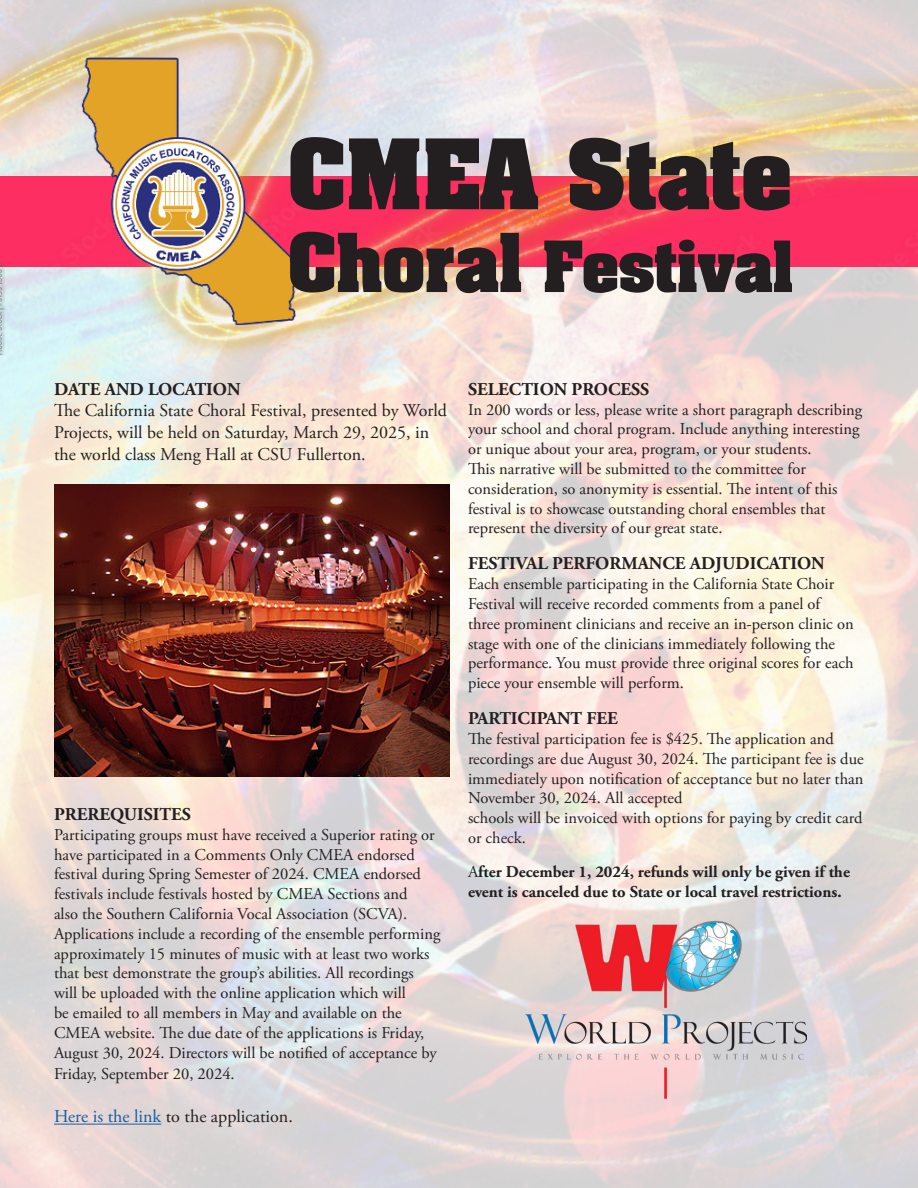
<style>
.page{position:relative;width:918px;height:1188px;background:#fff}
.page>*{position:absolute;margin:0;border:0;box-sizing:border-box;transform-origin:0 0}
.t1{font:700 82.5px "Aardvark";color:#231f20}
.t2{font:700 60px "Aardvark";color:#231f20}
.t3{font:18px/21.6px "Adobe Garamond Pro";color:#231f20}
.t4{font:700 18px "Adobe Garamond Pro";color:#231f20}
.t5{font:16.5px/19.8px "Adobe Garamond Pro";color:#231f20}
.t6{font:700 16.5px/19.8px "Adobe Garamond Pro";color:#231f20}
.s1{font-size:69px}
.s2{color:#175d9e}
.s3{font-weight:400}
</style>
<div class="page">
<img style="left:0;top:362px;width:918px;height:826px">
<img style="left:0;top:0;width:918px;height:362px">
<img style="left:81px;top:48px;width:224px;height:290px">
<hr style="left:54px;top:1124px;width:107px;height:1px;background:#175d9e">
<img style="left:54px;top:485px;width:396px;height:292px">
<img style="left:526px;top:912px;width:280px;height:200px">
<p class="t1" style="left:288px;top:104px;width:505px">CMEA State</p>
<p class="t2" style="left:288px;top:215px;width:506px"><span class="s1">Choral</span> Festival</p>
<p class="t4" style="left:54px;top:379px;width:188px">DATE AND LOCATION</p>
<p class="t3" style="left:54px;top:401px;width:395px">The California State Choral Festival, presented by World<br>Projects, will be held on Saturday, March 29, 2025, in the world class Meng Hall at CSU Fullerton.</p>
<p class="t4" style="left:54px;top:804px;width:138px">PREREQUISITES</p>
<p class="t5" style="left:54px;top:825px;width:382px">Participating groups must have received a Superior rating or</p>
<p class="t5" style="left:54px;top:845px;width:362px">have participated in a Comments Only CMEA endorsed</p>
<p class="t5" style="left:54px;top:865px;width:369px">festival during Spring Semester of 2024. CMEA endorsed</p>
<p class="t5" style="left:54px;top:885px;width:355px">festivals include festivals hosted by CMEA Sections and</p>
<p class="t5" style="left:54px;top:904px;width:355px">also the Southern California Vocal Association (SCVA).</p>
<p class="t5" style="left:54px;top:924px;width:388px">Applications include a recording of the ensemble performing</p>
<p class="t5" style="left:54px;top:944px;width:377px">approximately 15 minutes of music with at least two works</p>
<p class="t5" style="left:54px;top:964px;width:361px">that best demonstrate the group’s abilities. All recordings</p>
<p class="t5" style="left:54px;top:984px;width:353px">will be uploaded with the online application which will</p>
<p class="t5" style="left:54px;top:1003px;width:349px">be emailed to all members in May and available on the</p>
<p class="t5" style="left:54px;top:1023px;width:384px">CMEA website. The due date of the applications is Friday,<br>August 30, 2024. Directors will be notified of acceptance by</p>
<p class="t5" style="left:54px;top:1065px;width:182px">Friday, September 20, 2024.</p>
<p class="t3" style="left:54px;top:1106px;width:240px"><span class="s2">Here is the link</span> to the application.</p>
<p class="t4" style="left:468px;top:379px;width:183px">SELECTION PROCESS</p>
<p class="t5" style="left:468px;top:400px;width:396px">In 200 words or less, please write a short paragraph describing your school and choral program. Include anything interesting or unique about your area, program, or your students.<br>This narrative will be submitted to the committee for consideration, so anonymity is essential. The intent of this festival is to showcase outstanding choral ensembles that represent the diversity of our great state.</p>
<p class="t4" style="left:468px;top:553px;width:358px">FESTIVAL PERFORMANCE ADJUDICATION</p>
<p class="t5" style="left:468px;top:575px;width:387px">Each ensemble participating in the California State Choir Festival will receive recorded comments from a panel of three prominent clinicians and receive an in-person clinic on stage with one of the clinicians immediately following the performance. You must provide three original scores for each piece your ensemble will perform.</p>
<p class="t4" style="left:468px;top:708px;width:151px">PARTICIPANT FEE</p>
<p class="t5" style="left:468px;top:729px;width:367px">The festival participation fee is $425. The application and</p>
<p class="t5" style="left:468px;top:749px;width:397px;text-align:justify">recordings are due August 30, 2024. The participant fee is due immediately upon notification of acceptance but no later than November 30, 2024. All accepted</p>
<p class="t5" style="left:468px;top:809px;width:396px">schools will be invoiced with options for paying by credit card</p>
<p class="t5" style="left:468px;top:828px;width:59px">or check.</p>
<p class="t6" style="left:468px;top:862px;width:383px"><span class="s3">A</span>fter December 1, 2024, refunds will only be given if the event is canceled due to State or local travel restrictions.</p>
</div>
